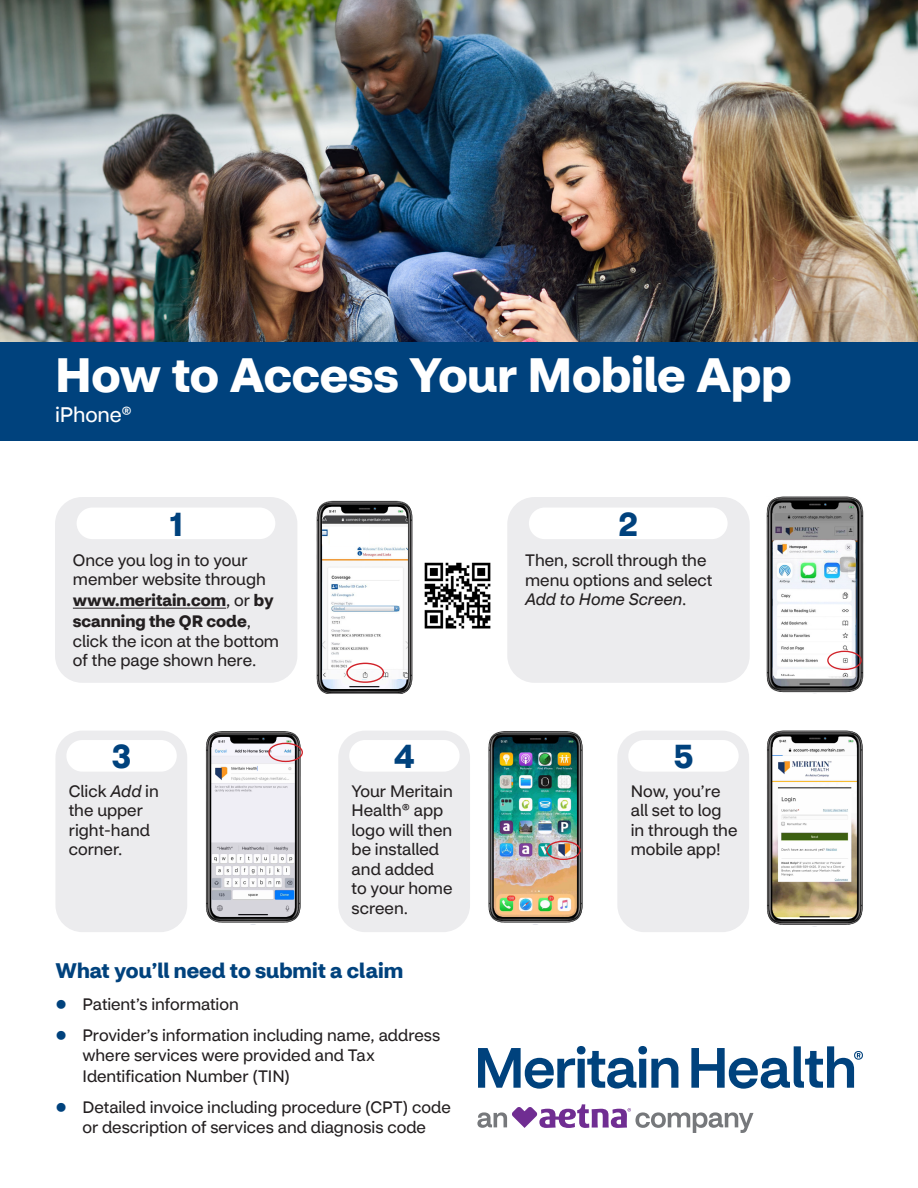
<style>
.page{position:relative;width:918px;height:1188px;background:#fff}
.page>*{position:absolute;margin:0;border:0;box-sizing:border-box;transform-origin:0 0}
.t1{font:700 48px "CVS Health Sans";letter-spacing:-.005em;color:#fff}
.Body_Copy{font:700 33.75px "CVS Health Sans";color:#00427d;scale:.95 1}
.t2{font:700 21px "CVS Health Sans";color:#00427d}
.t3{font:21px "CVS Health Sans";letter-spacing:-.005em;color:#fff}
.t4{font:16.5px/19.5px "CVS Health Sans";color:#231f20}
.t5{font:700 16.5px/21px "CVS Health Sans";color:#231f20}
.s1{font-weight:400}
.s2{font-style:italic}
</style>
<div class="page">
<svg style="left:478px;top:1046px;width:200px;height:43px"></svg>
<svg style="left:691px;top:1046px;width:172px;height:43px"></svg>
<svg style="left:478px;top:1104px;width:276px;height:29px"></svg>
<img style="left:0;top:0;width:918px;height:342px">
<div style="left:55px;top:731px;width:132px;height:201px;background:#ececee;border-radius:27px"></div>
<div style="left:507px;top:497px;width:243px;height:186px;background:#ececee;border-radius:27px"></div>
<div style="left:529px;top:508px;width:199px;height:31px;background:#fff;border-radius:16px"></div>
<div style="left:66px;top:740px;width:111px;height:32px;background:#fff;border-radius:16px"></div>
<img style="left:766px;top:496px;width:98px;height:198px">
<div style="left:827px;top:651px;width:35px;height:19px;border:1px solid #d1232a;border-radius:50%"></div>
<img style="left:205px;top:731px;width:97px;height:194px">
<img style="left:488px;top:731px;width:95px;height:194px">
<img style="left:767px;top:731px;width:96px;height:194px">
<div style="left:268px;top:743px;width:35px;height:19px;border:1px solid #d1232a;border-radius:50%"></div>
<div style="left:338px;top:731px;width:132px;height:201px;background:#ececee;border-radius:27px"></div>
<div style="left:349px;top:740px;width:111px;height:32px;background:#fff;border-radius:16px"></div>
<div style="left:617px;top:731px;width:132px;height:201px;background:#ececee;border-radius:27px"></div>
<div style="left:628px;top:740px;width:111px;height:32px;background:#fff;border-radius:16px"></div>
<div style="left:546px;top:841px;width:35px;height:19px;border:1px solid #d1232a;border-radius:50%"></div>
<div style="left:55px;top:497px;width:242px;height:186px;background:#ececee;border-radius:27px"></div>
<hr style="left:73px;top:608px;width:153px;height:1px;background:#231f20">
<div style="left:77px;top:508px;width:198px;height:31px;background:#fff;border-radius:16px"></div>
<img style="left:316px;top:500px;width:97px;height:194px">
<img style="left:322px;top:514px;width:86px;height:165px">
<div style="left:329px;top:527px;width:40px;height:20px;background:#fff"></div>
<img style="left:424px;top:562px;width:67px;height:67px">
<div style="left:346px;top:663px;width:38px;height:20px;border:1px solid #d1232a;border-radius:50%"></div>
<div style="left:0;top:342px;width:918px;height:99px;background:#00427d"></div>
<p class="t1" style="left:55px;top:345px;width:738px">How to Access Your Mobile App</p>
<p class="t3" style="left:55px;top:402px;width:78px">iPhone®</p>
<p class="Body_Copy" style="left:169px;top:502px;width:16px">1</p>
<p class="t4" style="left:73px;top:550px;width:194px">Once you log in to your member website through</p>
<p class="t5" style="left:73px;top:590px;width:202px">www.meritain.com<span class="s1">, or</span> by scanning the QR code<span class="s1">,</span></p>
<p class="t4" style="left:73px;top:631px;width:208px">click the icon at the bottom of the page shown here.</p>
<p class="Body_Copy" style="left:112px;top:735px;width:22px">3</p>
<p class="t4" style="left:69px;top:781px;width:92px">Click <span class="s2">Add</span> in the upper right-hand corner.</p>
<p class="Body_Copy" style="left:394px;top:735px;width:23px">4</p>
<p class="t4" style="left:352px;top:781px;width:103px">Your Meritain<br>Health® app logo will then be installed and added to your home screen.</p>
<p class="t2" style="left:55px;top:958px;width:349px">What you’ll need to submit a claim</p>
<p class="t4" style="left:82px;top:994px;width:158px">Patient’s information</p>
<p class="t4" style="left:82px;top:1026px;width:359px">Provider’s information including name, address where services were provided and Tax</p>
<p class="t4" style="left:82px;top:1066px;width:209px">Identification Number (TIN)</p>
<p class="t4" style="left:82px;top:1098px;width:370px">Detailed invoice including procedure (CPT) code or description of services and diagnosis code</p>
<p class="Body_Copy" style="left:619px;top:502px;width:22px">2</p>
<p class="t4" style="left:525px;top:551px;width:189px">Then, scroll through the menu options and select<br><span class="s2">Add to Home Screen</span>.</p>
<p class="Body_Copy" style="left:674px;top:735px;width:22px">5</p>
<p class="t4" style="left:631px;top:781px;width:108px">Now, you’re all set to log in through the mobile app!</p>
</div>
